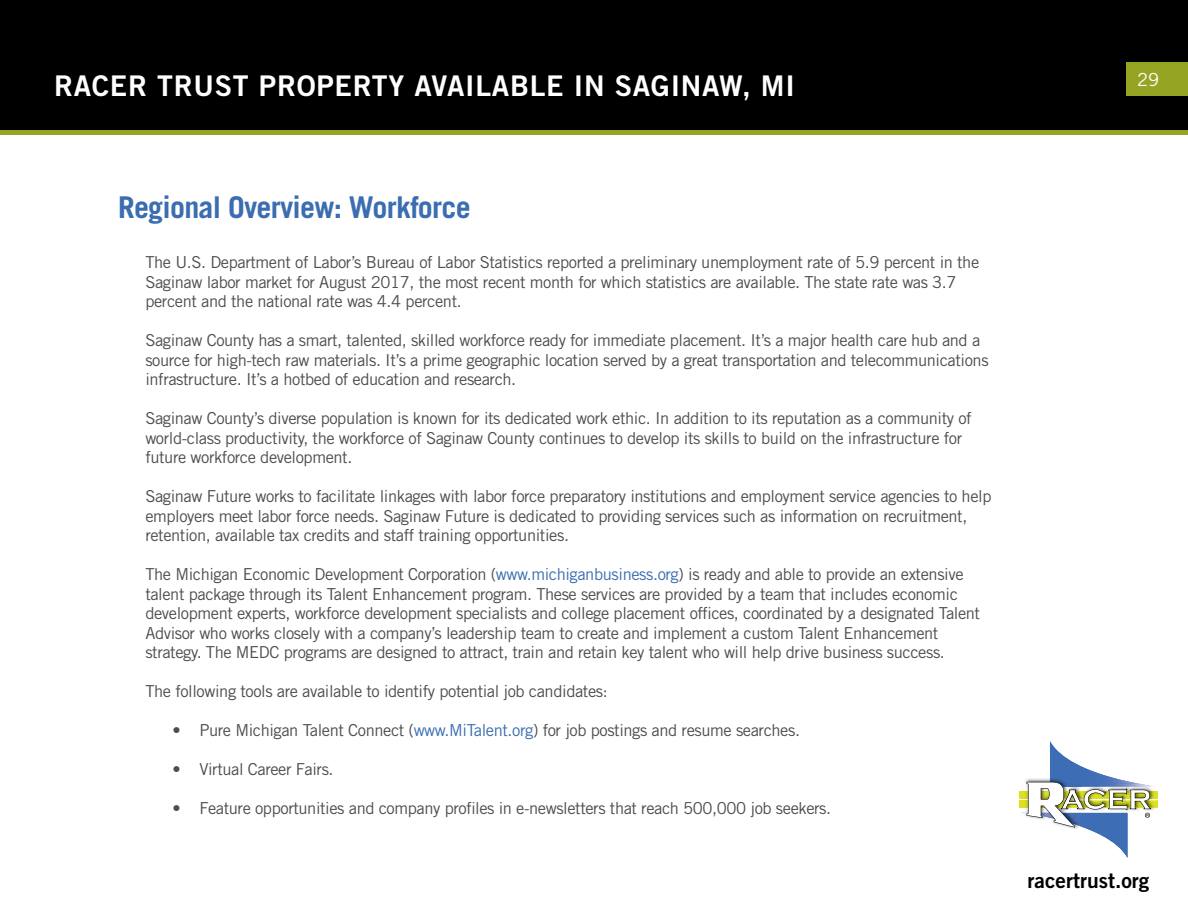
<style>
.page{position:relative;width:1188px;height:918px;background:#fff}
.page>*{position:absolute;margin:0;border:0;box-sizing:border-box;transform-origin:0 0}
.t1{font:700 30px "Trade Gothic LT Std";letter-spacing:-.025em;color:#3b6db1}
.t2{font:28.5px "Trade Gothic LT Std Bd 2";letter-spacing:.025em;color:#fff}
.t3{font:21px "Trade Gothic LT Std Bd 2";color:#000}
.t4{font:18px "Trade Gothic LT Std";color:#fff}
.t5{font:16.5px/19.5px "Trade Gothic LT Std";letter-spacing:-.025em;color:#4d4d4f}
.s1{color:#3b6db1}
</style>
<div class="page">
<div style="left:1px;top:1px;width:1186px;height:131px;background:#000"></div>
<div style="left:0;top:0;width:1188px;height:133px;border:2px solid #000"></div>
<div style="left:1126px;top:62px;width:62px;height:34px;background:#96a424"></div>
<div style="left:0;top:130px;width:1188px;height:5px;background:#96a424"></div>
<div style="left:1019px;top:791px;width:139px;height:7px;background:#dbe120"></div>
<div style="left:1019px;top:801px;width:139px;height:7px;background:#dbe120"></div>
<svg style="left:1021px;top:741px;width:137px;height:117px"></svg>
<h2 class="t2" style="left:54px;top:68px;width:742px">RACER TRUST PROPERTY AVAILABLE IN SAGINAW, MI</h2>
<p class="t4" style="left:1137px;top:68px;width:23px">29</p>
<h1 class="t1" style="left:118px;top:189px;width:354px">Regional Overview: Workforce</h1>
<p class="t5" style="left:145px;top:253px;width:835px">The U.S. Department of Labor’s Bureau of Labor Statistics reported a preliminary unemployment rate of 5.9 percent in the<br>Saginaw labor market for August 2017, the most recent month for which statistics are available. The state rate was 3.7 percent and the national rate was 4.4 percent.</p>
<p class="t5" style="left:145px;top:331px;width:845px">Saginaw County has a smart, talented, skilled workforce ready for immediate placement. It’s a major health care hub and a source for high-tech raw materials. It’s a prime geographic location served by a great transportation and telecommunications infrastructure. It’s a hotbed of education and research.</p>
<p class="t5" style="left:145px;top:409px;width:828px">Saginaw County’s diverse population is known for its dedicated work ethic. In addition to its reputation as a community of world-class productivity, the workforce of Saginaw County continues to develop its skills to build on the infrastructure for future workforce development.</p>
<p class="t5" style="left:145px;top:487px;width:848px">Saginaw Future works to facilitate linkages with labor force preparatory institutions and employment service agencies to help employers meet labor force needs. Saginaw Future is dedicated to providing services such as information on recruitment, retention, available tax credits and staff training opportunities.</p>
<p class="t5" style="left:145px;top:565px;width:836px">The Michigan Economic Development Corporation (<span class="s1">www.michiganbusiness.org</span>) is ready and able to provide an extensive talent package through its Talent Enhancement program. These services are provided by a team that includes economic development experts, workforce development specialists and college placement offices, coordinated by a designated Talent Advisor who works closely with a company’s leadership team to create and implement a custom Talent Enhancement strategy. The MEDC programs are designed to attract, train and retain key talent who will help drive business success.</p>
<p class="t5" style="left:145px;top:682px;width:464px">The following tools are available to identify potential job candidates:</p>
<p class="t5" style="left:172px;top:721px;width:629px">• Pure Michigan Talent Connect (<span class="s1">www.MiTalent.org</span>) for job postings and resume searches.</p>
<p class="t5" style="left:172px;top:760px;width:163px">• Virtual Career Fairs.</p>
<p class="t5" style="left:172px;top:799px;width:660px">• Feature opportunities and company profiles in e-newsletters that reach 500,000 job seekers.</p>
<p class="t3" style="left:1028px;top:867px;width:123px">racertrust.org</p>
</div>
